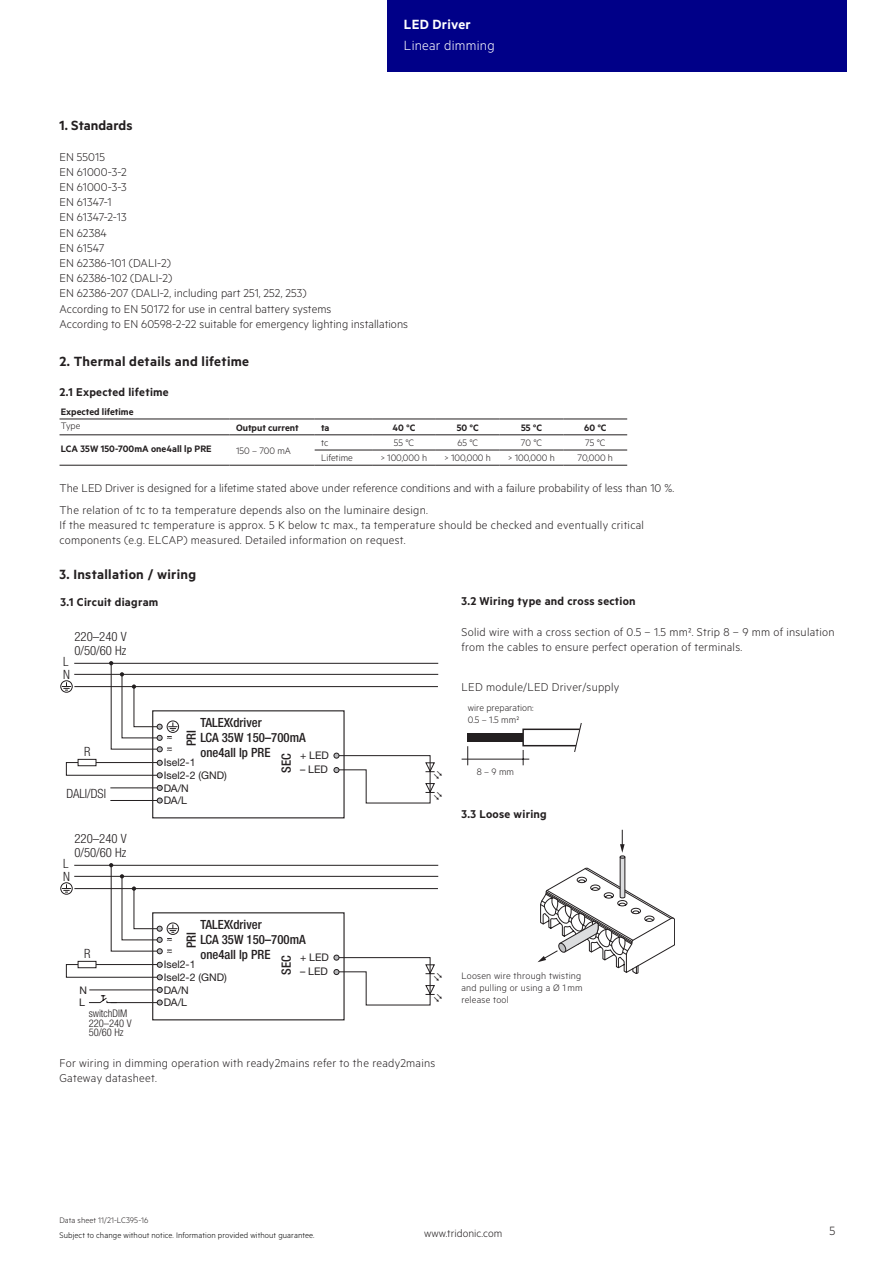
<style>
.page{position:relative;width:893px;height:1263px;background:#fff}
.page>*{position:absolute;margin:0;border:0;box-sizing:border-box;transform-origin:0 0}
.t1{font:15px "Tridonic Metric Print Semi";letter-spacing:.02em;color:#231f20}
.t2{font:15px "Tridonic Metric Print Light";letter-spacing:.015em;color:#fff}
.t3{font:15px "Tridonic Metric Print Semi";letter-spacing:.015em;color:#fff}
.t4{font:13.5px "Tridonic Metric Print Light";color:#231f20}
.t5{font:12.75px/15.1px "Tridonic Metric Print Light";letter-spacing:.02em;color:#231f20}
.t6{font:12.75px "Tridonic Metric Print Semi";letter-spacing:.02em;color:#231f20}
.t7{font:500 condensed 12.75px/15.3px "Helvetica Neue LTW1 G";color:#231f20}
.t8{font:300 condensed 12.75px/13px "Helvetica Neue LTW1 G";color:#231f20}
.t9{font:12px "Tridonic Metric Print Light";letter-spacing:.005em;color:#231f20}
.t10{font:10.5px/12px "Tridonic Metric Print Light";letter-spacing:.005em;color:#231f20}
.t11{font:10.5px/12.6px "Helvetica Neue LTW1 G";color:#231f20}
.t12{font:10.5px "Tridonic Metric Print Semi";color:#231f20}
.t13{font:300 condensed 10.5px/9.6px "Helvetica Neue LTW1 G";color:#231f20}
.t14{font:9px "Tridonic Metric Print Light";letter-spacing:.01em;color:#000}
.t15{font:9px "Tridonic Metric Print Light";letter-spacing:.005em;color:#231f20}
</style>
<div class="page">
<div style="left:387px;top:0;width:459px;height:72px;background:#008"></div>
<div style="left:468px;top:733px;width:55px;height:9px;background:#231f20"></div>
<svg style="left:467px;top:746px;width:1px;height:19px"></svg>
<hr style="left:462px;top:759px;width:67px;height:1px;background:#231f20">
<svg style="left:522px;top:723px;width:59px;height:42px"></svg>
<svg style="left:537px;top:830px;width:138px;height:144px"></svg>
<hr style="left:60px;top:419px;width:170px;height:1px;background:#231f20">
<hr style="left:60px;top:434px;width:170px;height:1px;background:#231f20">
<hr style="left:230px;top:419px;width:85px;height:1px;background:#231f20">
<hr style="left:315px;top:419px;width:57px;height:1px;background:#231f20">
<hr style="left:372px;top:419px;width:64px;height:1px;background:#231f20">
<hr style="left:436px;top:419px;width:64px;height:1px;background:#231f20">
<hr style="left:500px;top:419px;width:63px;height:1px;background:#231f20">
<hr style="left:563px;top:419px;width:64px;height:1px;background:#231f20">
<hr style="left:230px;top:434px;width:85px;height:1px;background:#231f20">
<hr style="left:315px;top:434px;width:57px;height:1px;background:#231f20">
<hr style="left:372px;top:434px;width:64px;height:1px;background:#231f20">
<hr style="left:436px;top:434px;width:64px;height:1px;background:#231f20">
<hr style="left:500px;top:434px;width:63px;height:1px;background:#231f20">
<hr style="left:563px;top:434px;width:64px;height:1px;background:#231f20">
<hr style="left:230px;top:465px;width:85px;height:1px;background:#231f20">
<hr style="left:315px;top:465px;width:57px;height:1px;background:#231f20">
<hr style="left:315px;top:450px;width:57px;height:1px;background:#231f20">
<hr style="left:372px;top:450px;width:64px;height:1px;background:#231f20">
<hr style="left:436px;top:450px;width:64px;height:1px;background:#231f20">
<hr style="left:500px;top:450px;width:63px;height:1px;background:#231f20">
<hr style="left:563px;top:450px;width:64px;height:1px;background:#231f20">
<hr style="left:60px;top:465px;width:170px;height:1px;background:#231f20">
<hr style="left:372px;top:465px;width:64px;height:1px;background:#231f20">
<hr style="left:436px;top:465px;width:64px;height:1px;background:#231f20">
<hr style="left:500px;top:465px;width:63px;height:1px;background:#231f20">
<hr style="left:563px;top:465px;width:64px;height:1px;background:#231f20">
<svg style="left:60px;top:661px;width:379px;height:143px"></svg>
<svg style="left:60px;top:863px;width:379px;height:143px"></svg>
<p class="t3" style="left:404px;top:15px;width:68px">LED Driver</p>
<p class="t2" style="left:404px;top:37px;width:92px">Linear dimming</p>
<p class="t1" style="left:60px;top:117px;width:74px">1. Standards</p>
<p class="t5" style="left:60px;top:149px;width:350px">EN 55015<br>EN 61000-3-2<br>EN 61000-3-3<br>EN 61347-1<br>EN 61347-2-13<br>EN 62384<br>EN 61547<br>EN 62386-101 (DALI-2)<br>EN 62386-102 (DALI-2)<br>EN 62386-207 (DALI-2, including part 251, 252, 253)<br>According to EN 50172 for use in central battery systems<br>According to EN 60598-2-22 suitable for emergency lighting installations</p>
<p class="t1" style="left:60px;top:353px;width:191px">2. Thermal details and lifetime</p>
<p class="t6" style="left:60px;top:384px;width:111px">2.1 Expected lifetime</p>
<p class="t12" style="left:61px;top:405px;width:74px">Expected lifetime</p>
<p class="t10" style="left:61px;top:420px;width:21px">Type</p>
<p class="t12" style="left:236px;top:421px;width:64px">Output current</p>
<p class="t12" style="left:321px;top:421px;width:10px">ta</p>
<p class="t12" style="left:393px;top:421px;width:24px">40 °C</p>
<p class="t12" style="left:457px;top:421px;width:23px">50 °C</p>
<p class="t12" style="left:521px;top:421px;width:22px">55 °C</p>
<p class="t12" style="left:584px;top:421px;width:24px">60 °C</p>
<p class="t12" style="left:61px;top:443px;width:152px">LCA 35W 150-700mA one4all lp PRE</p>
<p class="t10" style="left:236px;top:444px;width:56px">150 – 700 mA</p>
<p class="t10" style="left:321px;top:437px;width:9px">tc</p>
<p class="t10" style="left:394px;top:437px;width:22px">55 °C</p>
<p class="t10" style="left:457px;top:437px;width:22px">65 °C</p>
<p class="t10" style="left:521px;top:437px;width:23px">70 °C</p>
<p class="t10" style="left:585px;top:437px;width:22px">75 °C</p>
<p class="t10" style="left:321px;top:452px;width:33px">Lifetime</p>
<p class="t10" style="left:381px;top:452px;width:48px">&gt; 100,000 h</p>
<p class="t10" style="left:444px;top:452px;width:48px">&gt; 100,000 h</p>
<p class="t10" style="left:508px;top:452px;width:48px">&gt; 100,000 h</p>
<p class="t10" style="left:578px;top:452px;width:37px">70,000 h</p>
<p class="t5" style="left:60px;top:476px;width:616px;line-height:22px">The LED Driver is designed for a lifetime stated above under reference conditions and with a failure probability of less than 10 %.<br>The relation of tc to ta temperature depends also on the luminaire design.</p>
<p class="t5" style="left:60px;top:517px;width:586px">If the measured tc temperature is approx. 5 K below tc max., ta temperature should be checked and eventually critical components (e.g. ELCAP) measured. Detailed information on request.</p>
<p class="t1" style="left:60px;top:565px;width:138px">3. Installation / wiring</p>
<p class="t6" style="left:60px;top:594px;width:100px">3.1 Circuit diagram</p>
<p class="t6" style="left:462px;top:594px;width:176px">3.2 Wiring type and cross section</p>
<p class="t5" style="left:462px;top:624px;width:375px">Solid wire with a cross section of 0.5 – 1.5 mm². Strip 8 – 9 mm of insulation from the cables to ensure perfect operation of terminals.</p>
<p class="t8" style="left:75px;top:630px;width:54px">220–240 V</p>
<p class="t8" style="left:74px;top:644px;width:53px">0/50/60 Hz</p>
<p class="t8" style="left:63px;top:655px;width:8px">L<br>N</p>
<p class="t8" style="left:84px;top:745px;width:8px">R</p>
<p class="t8" style="left:66px;top:787px;width:41px">DALI/DSI</p>
<p class="t8" style="left:75px;top:832px;width:54px">220–240 V</p>
<p class="t8" style="left:74px;top:846px;width:53px">0/50/60 Hz</p>
<p class="t8" style="left:63px;top:857px;width:8px">L<br>N</p>
<p class="t8" style="left:84px;top:947px;width:8px">R</p>
<p class="t11" style="left:79px;top:983px;width:9px">N<br>L</p>
<p class="t13" style="left:89px;top:1008px;width:44px">switchDIM<br>220–240 V<br>50/60 Hz</p>
<p class="t7" style="left:200px;top:714px;width:107px;text-indent:33px">driver<br>LCA 35W 150–700mA one4all lp PRE</p>
<p class="t7" style="left:184px;top:746px;width:18px;rotate:-90deg">PRI</p>
<p class="t11" style="left:166px;top:731px;width:8px">~</p>
<p class="t11" style="left:164px;top:756px;width:33px">Isel2-1</p>
<p class="t11" style="left:166px;top:742px;width:8px">~</p>
<p class="t11" style="left:300px;top:749px;width:30px">+ LED</p>
<p class="t11" style="left:300px;top:763px;width:29px">– LED</p>
<p class="t7" style="left:279px;top:773px;width:21px;rotate:-90deg">SEC</p>
<p class="t11" style="left:164px;top:769px;width:65px">Isel2-2 (GND)<br>DA/N</p>
<p class="t11" style="left:164px;top:794px;width:25px">DA/L</p>
<p class="t7" style="left:200px;top:916px;width:107px;text-indent:33px">driver<br>LCA 35W 150–700mA one4all lp PRE</p>
<p class="t7" style="left:184px;top:948px;width:18px;rotate:-90deg">PRI</p>
<p class="t11" style="left:166px;top:933px;width:8px">~</p>
<p class="t11" style="left:164px;top:958px;width:33px">Isel2-1</p>
<p class="t11" style="left:166px;top:944px;width:8px">~</p>
<p class="t11" style="left:300px;top:951px;width:30px">+ LED</p>
<p class="t11" style="left:300px;top:965px;width:29px">– LED</p>
<p class="t7" style="left:279px;top:975px;width:21px;rotate:-90deg">SEC</p>
<p class="t11" style="left:164px;top:971px;width:65px">Isel2-2 (GND)<br>DA/N<br>DA/L</p>
<p class="t5" style="left:60px;top:1054px;width:377px">For wiring in dimming operation with ready2mains refer to the ready2mains<br>Gateway datasheet.</p>
<p class="t5" style="left:462px;top:678px;width:159px">LED module/LED Driver/supply</p>
<p class="t10" style="left:468px;top:701px;width:68px;line-height:12.6px">wire preparation:<br>0.5 – 1.5 mm²</p>
<p class="t10" style="left:477px;top:766px;width:39px">8 – 9 mm</p>
<p class="t6" style="left:462px;top:806px;width:87px">3.3 Loose wiring</p>
<p class="t10" style="left:461px;top:969px;width:123px">Loosen wire through twisting and pulling or using a Ø 1 mm release tool</p>
<p class="t15" style="left:60px;top:1215px;width:90px">Data sheet 11/21-LC395-16</p>
<p class="t14" style="left:60px;top:1229px;width:257px">Subject to change without notice. Information provided without guarantee.</p>
<p class="t9" style="left:424px;top:1227px;width:80px">www.tridonic.com</p>
<p class="t4" style="left:829px;top:1223px;width:7px">5</p>
</div>
